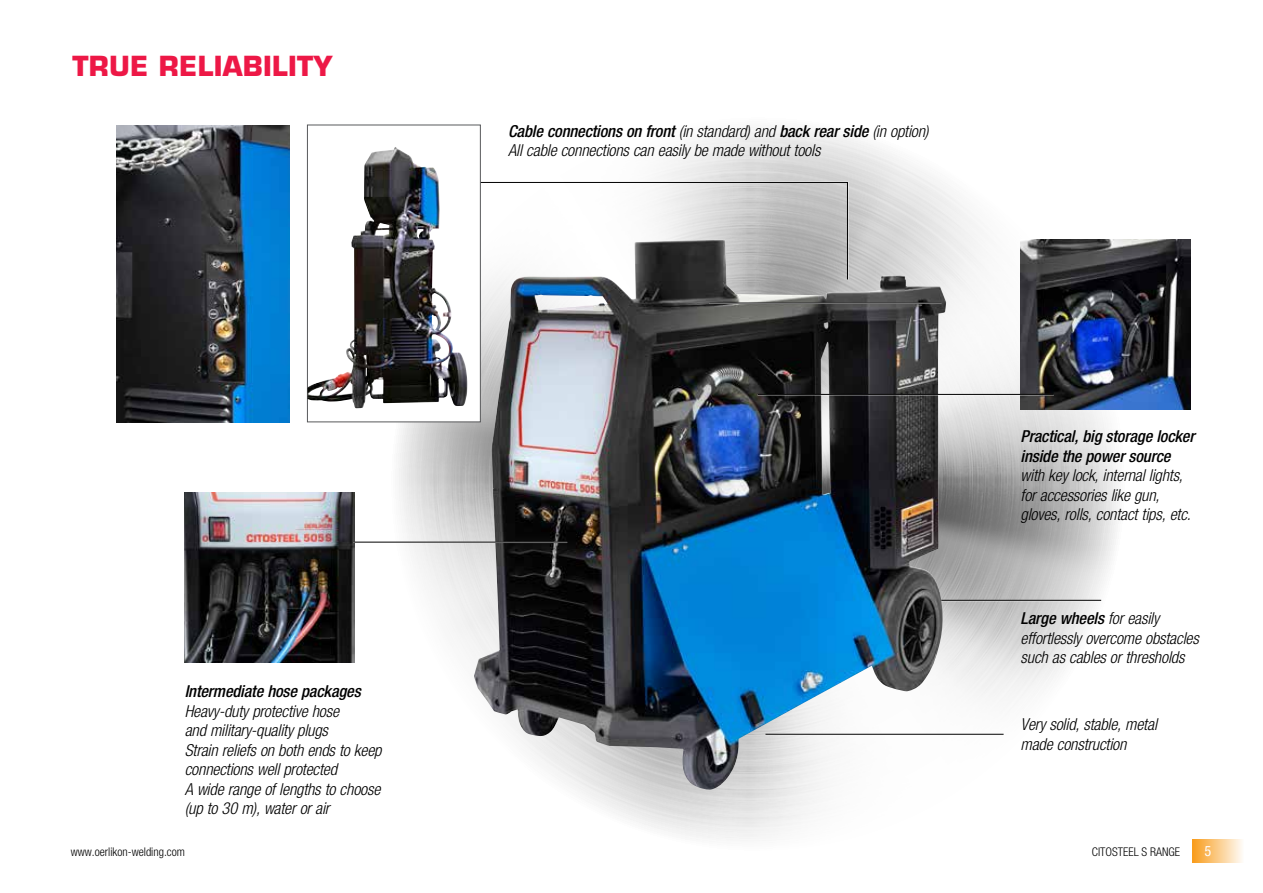
<style>
.page{position:relative;width:1263px;height:893px;background:#fff}
.page>*{position:absolute;margin:0;border:0;box-sizing:border-box;transform-origin:0 0}
.t1{font:700 27px "Eurostile LT Std";letter-spacing:.01em;color:#ed1846}
.t2{font:italic 300 condensed 16.5px/19.5px "Helvetica Neue LT Std";letter-spacing:-.01em;color:#000}
.t3{font:italic 500 condensed 16.5px/19.5px "Helvetica Neue LT Std";letter-spacing:-.01em;color:#000}
.t4{font:condensed 14.25px "Helvetica Neue LT Std";color:#fff}
.t5{font:300 condensed 12px "Helvetica Neue LT Std";color:#000}
.s1{font-weight:500}
</style>
<div class="page">
<img style="left:386px;top:124px;width:743px;height:715px">
<img style="left:1020px;top:240px;width:170px;height:170px">
<img style="left:185px;top:492px;width:170px;height:170px">
<img style="left:474px;top:240px;width:472px;height:550px">
<svg style="left:480px;top:181px;width:369px;height:100px"></svg>
<hr style="left:709px;top:303px;width:232px;height:1px;background:#000">
<hr style="left:353px;top:542px;width:214px;height:1px;background:#000">
<div style="left:307px;top:125px;width:173px;height:297px;background:#fff"></div>
<img style="left:307px;top:147px;width:141px;height:261px">
<img style="left:117px;top:125px;width:172px;height:297px">
<hr style="left:757px;top:394px;width:297px;height:1px;background:#000">
<hr style="left:941px;top:600px;width:160px;height:1px;background:#000">
<hr style="left:765px;top:734px;width:238px;height:1px;background:#000">
<div style="left:1193px;top:839px;width:51px;height:24px;background:linear-gradient(to right,#f99d1e,#fefdfb)"></div>
<h1 class="t1" style="left:72px;top:49px;width:262px">TRUE RELIABILITY</h1>
<p class="t3" style="left:185px;top:682px;width:177px">Intermediate hose packages</p>
<p class="t2" style="left:185px;top:701px;width:198px">Heavy-duty protective hose<br>and military-quality plugs<br>Strain reliefs on both ends to keep connections well protected<br>A wide range of lengths to choose (up to 30 m), water or air</p>
<p class="t2" style="left:508px;top:121px;width:422px"><span class="s1">Cable connections on front</span> (in standard) and <span class="s1">back rear side</span> (in option)<br>All cable connections can easily be made without tools</p>
<p class="t3" style="left:1020px;top:427px;width:176px">Practical, big storage locker inside the power source</p>
<p class="t2" style="left:1020px;top:466px;width:172px">with key lock, internal lights, for accessories like gun, gloves, rolls, contact tips, etc.</p>
<p class="t2" style="left:1020px;top:609px;width:180px"><span class="s1">Large wheels</span> for easily effortlessly overcome obstacles such as cables or thresholds</p>
<p class="t2" style="left:1020px;top:715px;width:138px">Very solid, stable, metal made construction</p>
<p class="t5" style="left:71px;top:845px;width:116px">www.oerlikon-welding.com</p>
<p class="t5" style="left:1092px;top:845px;width:90px">CITOSTEEL S RANGE</p>
<p class="t4" style="left:1204px;top:843px;width:8px">5</p>
</div>
